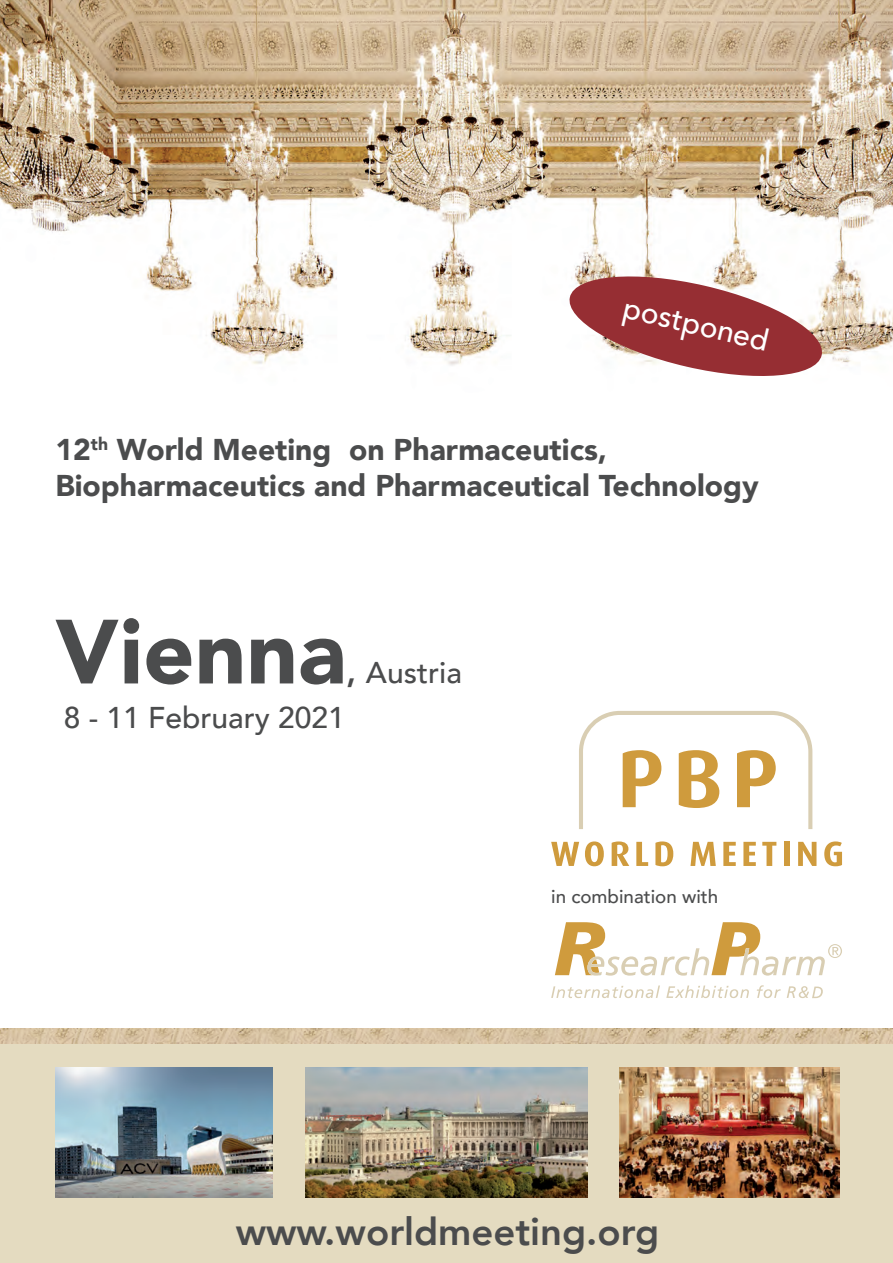
<style>
.page{position:relative;width:893px;height:1263px;background:#fff}
.page>*{position:absolute;margin:0;border:0;box-sizing:border-box;transform-origin:0 0}
.t1{font:900 90px "Avenir";color:#4b4c4d}
.t2{font:800 38.25px "Avenir";color:#4b4c4d}
.t3{font:900 30px/36px "Avenir";color:#4b4c4d}
.t4{font:500 30px "Avenir";color:#4b4c4d}
.t5{font:500 30px "Avenir";color:#fff}
.t6{font:500 18.75px "Avenir";color:#4b4c4d}
.s1{font-weight:800;font-size:33px}
</style>
<div class="page">
<img style="left:0;top:0;width:893px;height:366px">
<div style="left:0;top:1044px;width:893px;height:217px;background:#e4dbc0"></div>
<img style="left:55px;top:1067px;width:217px;height:130px">
<img style="left:306px;top:1067px;width:282px;height:130px">
<img style="left:619px;top:1067px;width:221px;height:130px">
<img style="left:0;top:1029px;width:893px;height:15px">
<svg style="left:551px;top:842px;width:28px;height:24px"></svg>
<svg style="left:585px;top:841px;width:19px;height:25px"></svg>
<svg style="left:612px;top:841px;width:17px;height:25px"></svg>
<svg style="left:636px;top:842px;width:12px;height:24px"></svg>
<svg style="left:655px;top:841px;width:18px;height:25px"></svg>
<svg style="left:690px;top:842px;width:26px;height:24px"></svg>
<svg style="left:723px;top:842px;width:13px;height:24px"></svg>
<svg style="left:743px;top:842px;width:13px;height:24px"></svg>
<svg style="left:762px;top:842px;width:14px;height:24px"></svg>
<div style="left:784px;top:842px;width:5px;height:24px;background:#cf9b3d"></div>
<svg style="left:798px;top:842px;width:18px;height:24px"></svg>
<svg style="left:824px;top:841px;width:18px;height:25px"></svg>
<svg style="left:579px;top:711px;width:233px;height:118px"></svg>
<svg style="left:551px;top:985px;width:109px;height:13px"></svg>
<svg style="left:666px;top:985px;width:83px;height:13px"></svg>
<svg style="left:757px;top:985px;width:24px;height:13px"></svg>
<svg style="left:787px;top:986px;width:36px;height:12px"></svg>
<svg style="left:555px;top:922px;width:287px;height:53px"></svg>
<svg style="left:565px;top:270px;width:262px;height:106px"></svg>
<hr style="left:0;top:1261px;width:893px;height:2px;background:#e4dbc0">
<p class="t5" style="left:630px;top:282px;width:150px;rotate:13deg">postponed</p>
<p class="t3" style="left:55px;top:431px;width:705px">12<sup>th</sup> World Meeting on Pharmaceutics,<br>Biopharmaceutics and Pharmaceutical Technology</p>
<h1 class="t1" style="left:55px;top:575px;width:292px">Vienna</h1>
<p class="t4" style="left:346px;top:647px;width:117px"><span class="s1">,</span> Austria</p>
<p class="t4" style="left:64px;top:692px;width:283px">8 - 11 February 2021</p>
<p class="t6" style="left:551px;top:880px;width:169px">in combination with</p>
<p class="t2" style="left:236px;top:1202px;width:425px">www.worldmeeting.org</p>
</div>
